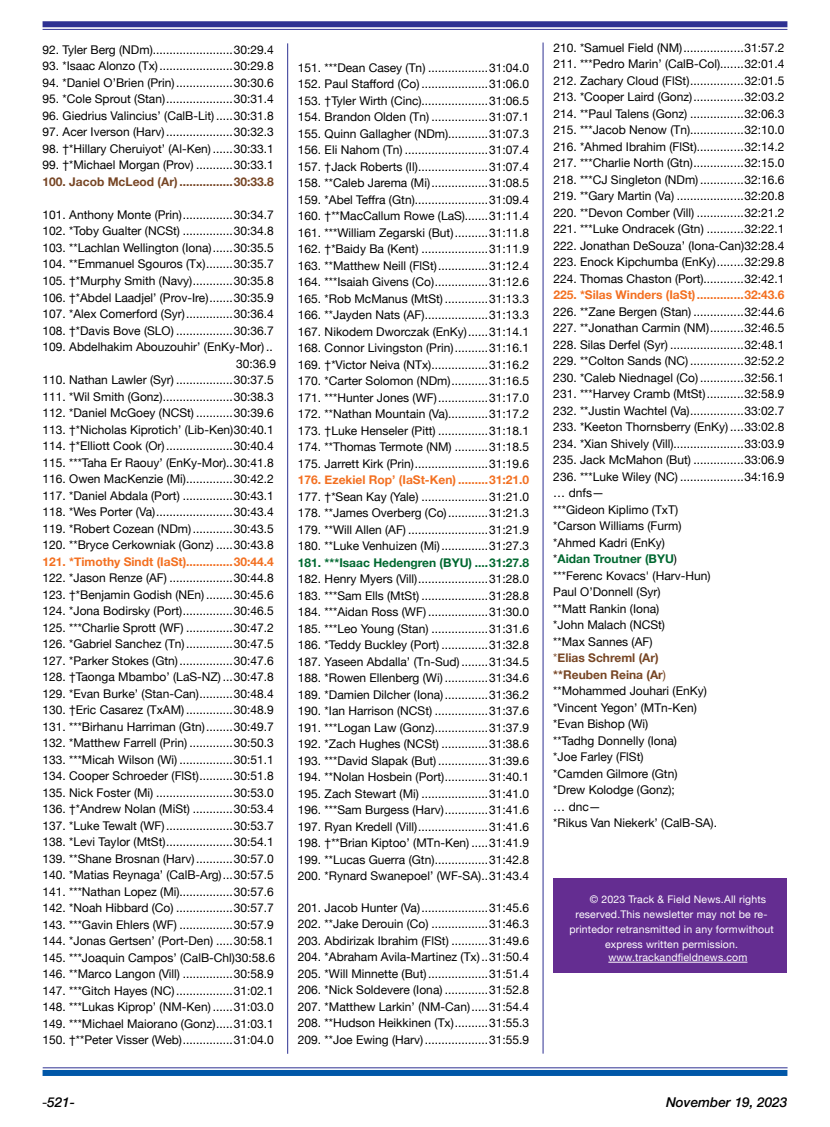
<style>
.page{position:relative;width:830px;height:1127px;background:#fff}
.page>*{position:absolute;margin:0;border:0;box-sizing:border-box;transform-origin:0 0}
.t1{font:italic 500 13.5px "Helvetica Neue";color:#000}
.t2{font:12px/16.5px "Helvetica Neue";color:#000;text-align:justify}
.t3{font:700 12px "Helvetica Neue";color:#f37021}
.t4{font:700 12px "Helvetica Neue";color:#774625}
.t5{font:700 12px "Helvetica Neue";color:#006830}
.t6{font:10.5px "Helvetica Neue";letter-spacing:.015em;color:#fff}
.s1{font-weight:700;color:#006830}
.s2{color:#774625}
.s3{font-weight:700;color:#774625}
.s4{font-weight:400;font-style:normal}
</style>
<div class="page">
<div style="left:553px;top:878px;width:233px;height:95px;background:#642d91"></div>
<hr style="left:608px;top:962px;width:139px;height:1px;background:#fff">
<hr style="left:287px;top:43px;width:1px;height:1011px;background:#2e3192">
<hr style="left:542px;top:43px;width:1px;height:1010px;background:#2e3192">
<div style="left:43px;top:21px;width:744px;height:6px;background:#2e3192"></div>
<div style="left:43px;top:1070px;width:744px;height:6px;background:#0057a8"></div>
<hr style="left:43px;top:29px;width:744px;height:1px;background:#2e3192">
<hr style="left:43px;top:1067px;width:744px;height:1px;background:#2e3192">
<p class="t2" style="left:43px;top:42px;width:232px">92. Tyler Berg (NDm)........................30:29.4</p>
<p class="t2" style="left:43px;top:59px;width:232px">93. *Isaac Alonzo (Tx)......................30:29.8</p>
<p class="t2" style="left:43px;top:75px;width:232px">94. *Daniel O’Brien (Prin).................30:30.6</p>
<p class="t2" style="left:43px;top:92px;width:232px">95. *Cole Sprout (Stan)....................30:31.4</p>
<p class="t2" style="left:43px;top:108px;width:232px">96. Giedrius Valincius’ (CalB-Lit) .....30:31.8</p>
<p class="t2" style="left:43px;top:125px;width:232px">97. Acer Iverson (Harv)....................30:32.3</p>
<p class="t2" style="left:43px;top:141px;width:232px">98. †*Hillary Cheruiyot’ (Al-Ken) ......30:33.1</p>
<p class="t2" style="left:43px;top:158px;width:232px">99. †*Michael Morgan (Prov) ...........30:33.1</p>
<p class="t4" style="left:43px;top:172px;width:232px">100. Jacob McLeod (Ar) ................30:33.8</p>
<p class="t2" style="left:43px;top:207px;width:235px;text-align:right">101. Anthony Monte (Prin)...............30:34.7<br>102. *Toby Gualter (NCSt) ...............30:34.8<br>103. **Lachlan Wellington (Iona)......30:35.5<br>104. **Emmanuel Sgouros (Tx)........30:35.7<br>105. †*Murphy Smith (Navy)............30:35.8<br>106. †*Abdel Laadjel’ (Prov-Ire).......30:35.9<br>107. *Alex Comerford (Syr)..............30:36.4<br>108. †*Davis Bove (SLO) .................30:36.7<br>109. Abdelhakim Abouzouhir’ (EnKy-Mor) ..<br>30:36.9<br>110. Nathan Lawler (Syr) .................30:37.5<br>111. *Wil Smith (Gonz).....................30:38.3<br>112. *Daniel McGoey (NCSt) ...........30:39.6<br>113. †*Nicholas Kiprotich’ (Lib-Ken)30:40.1<br>114. †*Elliott Cook (Or)....................30:40.4<br>115. ***Taha Er Raouy’ (EnKy-Mor)..30:41.8<br>116. Owen MacKenzie (Mi)..............30:42.2<br>117. *Daniel Abdala (Port) ...............30:43.1<br>118. *Wes Porter (Va).......................30:43.4<br>119. *Robert Cozean (NDm)............30:43.5<br>120. **Bryce Cerkowniak (Gonz) .....30:43.8</p>
<p class="t3" style="left:43px;top:552px;width:232px">121. *Timothy Sindt (IaSt)..............30:44.4</p>
<p class="t2" style="left:43px;top:570px;width:234px">122. *Jason Renze (AF) ...................30:44.8<br>123. †*Benjamin Godish (NEn) ........30:45.6<br>124. *Jona Bodirsky (Port)...............30:46.5<br>125. ***Charlie Sprott (WF) ..............30:47.2<br>126. *Gabriel Sanchez (Tn)..............30:47.5<br>127. *Parker Stokes (Gtn)................30:47.6<br>128. †Taonga Mbambo’ (LaS-NZ) ...30:47.8<br>129. *Evan Burke’ (Stan-Can)..........30:48.4<br>130. †Eric Casarez (TxAM) ..............30:48.9<br>131. ***Birhanu Harriman (Gtn)........30:49.7<br>132. *Matthew Farrell (Prin) .............30:50.3<br>133. ***Micah Wilson (Wi) ................30:51.1<br>134. Cooper Schroeder (FlSt)..........30:51.8<br>135. Nick Foster (Mi) .......................30:53.0<br>136. †*Andrew Nolan (MiSt) ............30:53.4<br>137. *Luke Tewalt (WF)....................30:53.7<br>138. *Levi Taylor (MtSt)....................30:54.1<br>139. **Shane Brosnan (Harv)...........30:57.0<br>140. *Matias Reynaga’ (CalB-Arg)...30:57.5<br>141. ***Nathan Lopez (Mi)................30:57.6<br>142. *Noah Hibbard (Co) .................30:57.7<br>143. ***Gavin Ehlers (WF) ................30:57.9<br>144. *Jonas Gertsen’ (Port-Den) .....30:58.1<br>145. ***Joaquin Campos’ (CalB-Chl)30:58.6<br>146. **Marco Langon (Vill) ...............30:58.9<br>147. ***Gitch Hayes (NC).................31:02.1<br>148. ***Lukas Kiprop’ (NM-Ken) ......31:03.0<br>149. ***Michael Maiorano (Gonz).....31:03.1<br>150. †**Peter Visser (Web)...............31:04.0</p>
<p class="t2" style="left:298px;top:60px;width:232px">151. ***Dean Casey (Tn) ..................31:04.0<br>152. Paul Stafford (Co) ....................31:06.0<br>153. †Tyler Wirth (Cinc)....................31:06.5<br>154. Brandon Olden (Tn) .................31:07.1<br>155. Quinn Gallagher (NDm)............31:07.3<br>156. Eli Nahom (Tn) .........................31:07.4<br>157. †Jack Roberts (Il).....................31:07.4<br>158. **Caleb Jarema (Mi).................31:08.5<br>159. *Abel Teffra (Gtn)......................31:09.4<br>160. †**MacCallum Rowe (LaS).......31:11.4<br>161. ***William Zegarski (But)..........31:11.8<br>162. †*Baidy Ba (Kent) ....................31:11.9<br>163. **Matthew Neill (FlSt)...............31:12.4<br>164. ***Isaiah Givens (Co)................31:12.6<br>165. *Rob McManus (MtSt) .............31:13.3<br>166. **Jayden Nats (AF)...................31:13.3<br>167. Nikodem Dworczak (EnKy)......31:14.1<br>168. Connor Livingston (Prin)..........31:16.1<br>169. †*Victor Neiva (NTx).................31:16.2<br>170. *Carter Solomon (NDm)...........31:16.5<br>171. ***Hunter Jones (WF)...............31:17.0<br>172. **Nathan Mountain (Va)............31:17.2<br>173. †Luke Henseler (Pitt) ...............31:18.1<br>174. **Thomas Termote (NM) ..........31:18.5<br>175. Jarrett Kirk (Prin)......................31:19.6</p>
<p class="t3" style="left:298px;top:470px;width:232px">176. Ezekiel Rop’ (IaSt-Ken) .........31:21.0</p>
<p class="t2" style="left:298px;top:489px;width:232px">177. †*Sean Kay (Yale) ....................31:21.0<br>178. **James Overberg (Co)............31:21.3<br>179. **Will Allen (AF) ........................31:21.9<br>180. **Luke Venhuizen (Mi)..............31:27.3</p>
<p class="t5" style="left:298px;top:553px;width:232px">181. ***Isaac Hedengren (BYU) ....31:27.8</p>
<p class="t2" style="left:298px;top:571px;width:232px">182. Henry Myers (Vill).....................31:28.0<br>183. ***Sam Ells (MtSt) ....................31:28.8<br>184. ***Aidan Ross (WF) ..................31:30.0<br>185. ***Leo Young (Stan) .................31:31.6<br>186. *Teddy Buckley (Port) ..............31:32.8<br>187. Yaseen Abdalla’ (Tn-Sud) ........31:34.5<br>188. *Rowen Ellenberg (Wi) .............31:34.6<br>189. *Damien Dilcher (Iona).............31:36.2<br>190. *Ian Harrison (NCSt) ................31:37.6<br>191. ***Logan Law (Gonz)................31:37.9<br>192. *Zach Hughes (NCSt) ..............31:38.6<br>193. ***David Slapak (But) ...............31:39.6<br>194. **Nolan Hosbein (Port).............31:40.1<br>195. Zach Stewart (Mi) ....................31:41.0<br>196. ***Sam Burgess (Harv).............31:41.6<br>197. Ryan Kredell (Vill).....................31:41.6<br>198. †**Brian Kiptoo’ (MTn-Ken) .....31:41.9<br>199. **Lucas Guerra (Gtn)................31:42.8<br>200. *Rynard Swanepoel’ (WF-SA)..31:43.4</p>
<p class="t2" style="left:298px;top:900px;width:232px">201. Jacob Hunter (Va)....................31:45.6<br>202. **Jake Derouin (Co) .................31:46.3<br>203. Abdirizak Ibrahim (FlSt) ...........31:49.6<br>204. *Abraham Avila-Martinez (Tx) ..31:50.4<br>205. *Will Minnette (But)..................31:51.4<br>206. *Nick Soldevere (Iona) .............31:52.8<br>207. *Matthew Larkin’ (NM-Can).....31:54.4<br>208. **Hudson Heikkinen (Tx)..........31:55.3<br>209. **Joe Ewing (Harv)...................31:55.9</p>
<p class="t2" style="left:553px;top:40px;width:232px">210. *Samuel Field (NM)..................31:57.2<br>211. ***Pedro Marin’ (CalB-Col).......32:01.4<br>212. Zachary Cloud (FlSt)................32:01.5<br>213. *Cooper Laird (Gonz)...............32:03.2<br>214. **Paul Talens (Gonz) ................32:06.3<br>215. ***Jacob Nenow (Tn)................32:10.0<br>216. *Ahmed Ibrahim (FlSt)..............32:14.2<br>217. ***Charlie North (Gtn)...............32:15.0<br>218. ***CJ Singleton (NDm) .............32:16.6<br>219. **Gary Martin (Va) ....................32:20.8<br>220. **Devon Comber (Vill) ..............32:21.2<br>221. ***Luke Ondracek (Gtn) ...........32:22.1<br>222. Jonathan DeSouza’ (Iona-Can)32:28.4<br>223. Enock Kipchumba (EnKy)........32:29.8<br>224. Thomas Chaston (Port)............32:42.1</p>
<p class="t3" style="left:553px;top:286px;width:232px">225. *Silas Winders (IaSt)..............32:43.6</p>
<p class="t2" style="left:553px;top:304px;width:232px;text-align:left">226. **Zane Bergen (Stan) ...............32:44.6<br>227. **Jonathan Carmin (NM)..........32:46.5<br>228. Silas Derfel (Syr) ......................32:48.1<br>229. **Colton Sands (NC) ................32:52.2<br>230. *Caleb Niednagel (Co) .............32:56.1<br>231. ***Harvey Cramb (MtSt)...........32:58.9<br>232. **Justin Wachtel (Va)................33:02.7<br>233. *Keeton Thornsberry (EnKy) ....33:02.8<br>234. *Xian Shively (Vill).....................33:03.9<br>235. Jack McMahon (But) ...............33:06.9<br>236. ***Luke Wiley (NC) ...................34:16.9 … dnfs—<br>***Gideon Kiplimo (TxT)<br>*Carson Williams (Furm)<br>*Ahmed Kadri (EnKy)<br>*<span class="s1">Aidan Troutner (BYU</span>)<br>***Ferenc Kovacs' (Harv-Hun)<br>Paul O’Donnell (Syr)<br>**Matt Rankin (Iona)<br>*John Malach (NCSt)<br>**Max Sannes (AF)<br><span class="s2">*</span><span class="s3">Elias Schreml (Ar)<br>**Reuben Reina (Ar</span><span class="s2">)<br></span>**Mohammed Jouhari (EnKy)<br>*Vincent Yegon’ (MTn-Ken)<br>*Evan Bishop (Wi)<br>**Tadhg Donnelly (Iona)<br>*Joe Farley (FlSt)<br>*Camden Gilmore (Gtn)<br>*Drew Kolodge (Gonz);<br>… dnc—<br>*Rikus Van Niekerk’ (CalB-SA).</p>
<p class="t6" style="left:589px;top:891px;width:178px">© 2023 Track &amp; Field News.All rights</p>
<p class="t6" style="left:575px;top:906px;width:193px">reserved.This newsletter may not be re-</p>
<p class="t6" style="left:569px;top:921px;width:206px">printedor retransmitted in any formwithout</p>
<p class="t6" style="left:604px;top:936px;width:134px">express written permission.</p>
<p class="t6" style="left:608px;top:950px;width:140px">www.trackandfieldnews.com</p>
<p class="t1" style="left:42px;top:1090px;width:35px"><span class="s4">-</span>521-</p>
<p class="t1" style="left:665px;top:1090px;width:123px">November 19, 2023</p>
</div>
